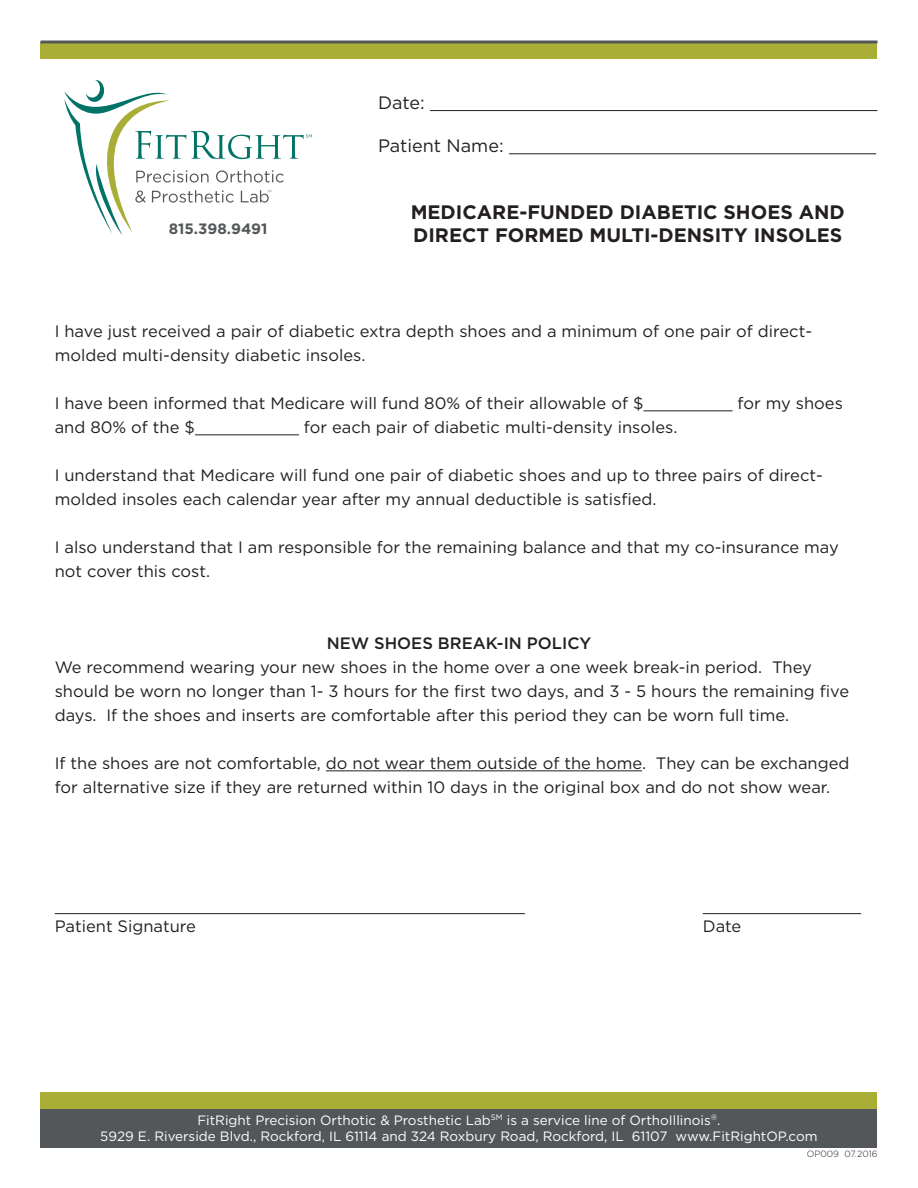
<style>
.page{position:relative;width:918px;height:1188px;background:#fff}
.page>*{position:absolute;margin:0;border:0;box-sizing:border-box;transform-origin:0 0}
.t1{font:700 19.5px/23.4px "Gotham";color:#231f20}
.t2{font:18px "Gotham";color:#231f20}
.t3{font:16.5px/24px "Gotham";color:#231f20}
.t4{font:500 16.5px "Gotham";color:#231f20}
.t5{font:700 15px "Gotham";color:#545759}
.t6{font:13.5px/16.2px "Gotham";color:#fff;text-align:center}
.t7{font:300 9px "Gotham";color:#231f20}
</style>
<div class="page">
<div style="left:40px;top:1109px;width:838px;height:39px;background:#545759"></div>
<div style="left:40px;top:42px;width:838px;height:17px;background:#a9ae37"></div>
<div style="left:40px;top:1093px;width:838px;height:16px;background:#a9ae37"></div>
<svg style="left:40px;top:40px;width:838px;height:4px;background:#737669"></svg>
<svg style="left:64px;top:80px;width:248px;height:155px"></svg>
<hr style="left:430px;top:110px;width:447px;height:1px;background:#231f20">
<hr style="left:509px;top:153px;width:367px;height:1px;background:#231f20">
<hr style="left:643px;top:410px;width:90px;height:1px;background:#231f20">
<hr style="left:195px;top:434px;width:104px;height:1px;background:#231f20">
<hr style="left:326px;top:770px;width:316px;height:1px;background:#231f20">
<hr style="left:55px;top:913px;width:470px;height:1px;background:#231f20">
<hr style="left:703px;top:913px;width:158px;height:1px;background:#231f20">
<p class="t5" style="left:169px;top:219px;width:100px">815.398.9491</p>
<p class="t2" style="left:378px;top:91px;width:48px">Date:</p>
<p class="t2" style="left:378px;top:134px;width:127px">Patient Name:</p>
<p class="t1" style="left:411px;top:200px;width:436px">MEDICARE-FUNDED DIABETIC SHOES AND<br>DIRECT FORMED MULTI-DENSITY INSOLES</p>
<p class="t3" style="left:55px;top:319px;width:759px">I have just received a pair of diabetic extra depth shoes and a minimum of one pair of direct&shy;molded multi-density diabetic insoles.</p>
<p class="t3" style="left:55px;top:391px;width:590px">I have been informed that Medicare will fund 80% of their allowable of $</p>
<p class="t3" style="left:738px;top:391px;width:107px">for my shoes</p>
<p class="t3" style="left:55px;top:415px;width:142px">and 80% of the $</p>
<p class="t3" style="left:304px;top:415px;width:375px">for each pair of diabetic multi-density insoles.</p>
<p class="t3" style="left:55px;top:463px;width:770px">I understand that Medicare will fund one pair of diabetic shoes and up to three pairs of direct&shy;molded insoles each calendar year after my annual deductible is satisfied.</p>
<p class="t3" style="left:55px;top:535px;width:786px">I also understand that I am responsible for the remaining balance and that my co-insurance may not cover this cost.</p>
<p class="t4" style="left:327px;top:633px;width:266px">NEW SHOES BREAK-IN POLICY</p>
<p class="t3" style="left:55px;top:655px;width:796px">We recommend wearing your new shoes in the home over a one week break-in period. They should be worn no longer than 1- 3 hours for the first two days, and 3 - 5 hours the remaining five days. If the shoes and inserts are comfortable after this period they can be worn full time.</p>
<p class="t3" style="left:55px;top:751px;width:796px">If the shoes are not comfortable, do not wear them outside of the home. They can be exchanged for alternative size if they are returned within 10 days in the original box and do not show wear.</p>
<p class="t3" style="left:55px;top:914px;width:143px">Patient Signature</p>
<p class="t3" style="left:703px;top:914px;width:40px">Date</p>
<p class="t6" style="left:100px;top:1112px;width:719px">FitRight Precision Orthotic &amp; Prosthetic Lab<sup>SM</sup> is a service line of OrthoIllinois<sup>®</sup>.<br>5929 E. Riverside Blvd., Rockford, IL 61114 and 324 Roxbury Road, Rockford, IL 61107 www.FitRightOP.com</p>
<p class="t7" style="left:807px;top:1148px;width:72px">OP009 07.2016</p>
</div>
